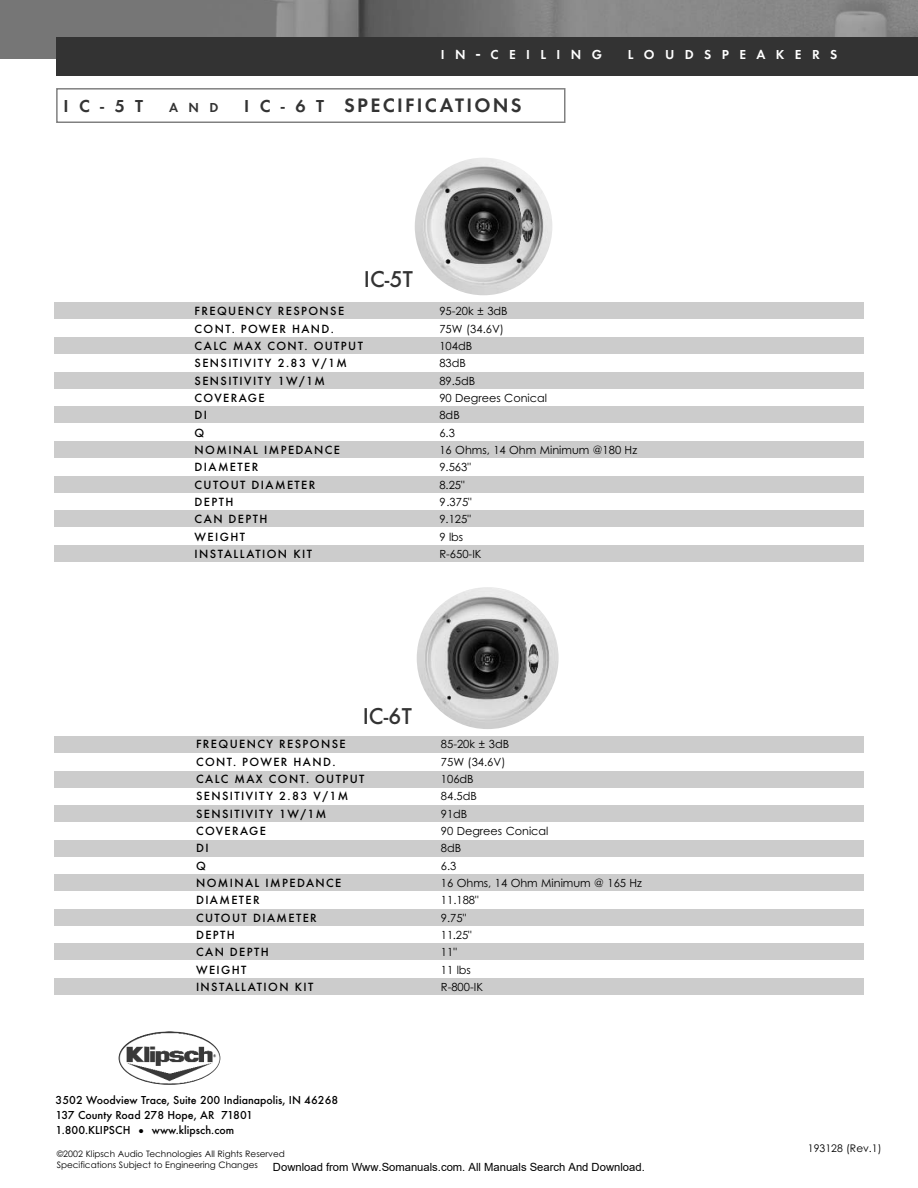
<style>
.page{position:relative;width:918px;height:1188px;background:#fff}
.page>*{position:absolute;margin:0;border:0;box-sizing:border-box;transform-origin:0 0}
.t1{font:500 23.85px "Futura T";color:#333}
.t2{font:600 20.25px "Futura T";letter-spacing:.115em;color:#333}
.t3{font:600 18px "Futura T";color:#333}
.t4{font:600 13.5px "Futura T";letter-spacing:.77em;color:#fff}
.t5{font:600 13.5px "Futura T";color:#333}
.t6{font:500 12.3px "Futura T";letter-spacing:.115em;color:#000}
.t7{font:500 12px/15px "Futura T";color:#000}
.t8{font:11.25px "Century Gothic";color:#000}
.t9{font:11.25px "Arial";color:#000}
.t10{font:10.5px "Century Gothic";color:#000}
.t11{font:8.85px/10.9px "Century Gothic";color:#000}
.s1{font-size:18px}
.s2{font-family:"Century Gothic";font-weight:400;font-size:13.5px}
</style>
<div class="page">
<img style="left:0;top:0;width:918px;height:58px">
<div style="left:56px;top:37px;width:862px;height:39px;background:#333"></div>
<div style="left:54px;top:303px;width:810px;height:16px;background:#ccc"></div>
<div style="left:54px;top:338px;width:810px;height:16px;background:#ccc"></div>
<div style="left:54px;top:372px;width:810px;height:17px;background:#ccc"></div>
<div style="left:54px;top:407px;width:810px;height:16px;background:#ccc"></div>
<div style="left:54px;top:441px;width:810px;height:17px;background:#ccc"></div>
<div style="left:54px;top:476px;width:810px;height:16px;background:#ccc"></div>
<div style="left:54px;top:510px;width:810px;height:17px;background:#ccc"></div>
<div style="left:54px;top:545px;width:810px;height:16px;background:#ccc"></div>
<div style="left:54px;top:736px;width:810px;height:16px;background:#ccc"></div>
<div style="left:54px;top:771px;width:810px;height:16px;background:#ccc"></div>
<div style="left:54px;top:806px;width:810px;height:16px;background:#ccc"></div>
<div style="left:54px;top:840px;width:810px;height:17px;background:#ccc"></div>
<div style="left:54px;top:875px;width:810px;height:16px;background:#ccc"></div>
<div style="left:54px;top:909px;width:810px;height:17px;background:#ccc"></div>
<div style="left:54px;top:944px;width:810px;height:16px;background:#ccc"></div>
<div style="left:54px;top:978px;width:810px;height:17px;background:#ccc"></div>
<img style="left:415px;top:158px;width:137px;height:137px;border-radius:50%">
<img style="left:417px;top:587px;width:142px;height:142px;border-radius:50%">
<div style="left:56px;top:88px;width:510px;height:35px;border:2px solid #808080"></div>
<img style="left:119px;top:1031px;width:101px;height:54px;border-radius:50%">
<p class="t4" style="left:441px;top:49px;width:163px">IN<span class="s1">-</span>CEILING</p>
<p class="t4" style="left:628px;top:49px;width:211px">LOUDSPEAKERS</p>
<h3 class="t3" style="left:64px;top:98px;width:81px">IC-5T</h3>
<p class="t5" style="left:169px;top:101px;width:51px">AND</p>
<h2 class="t2" style="left:244px;top:96px;width:279px"><span class="s1">I C - 6 T</span> SPECIFICATIONS</h2>
<h1 class="t1" style="left:364px;top:270px;width:51px">IC-5T</h1>
<p class="t6" style="left:195px;top:307px;width:151px">FREQUENCY RESPONSE</p>
<p class="t8" style="left:439px;top:307px;width:70px">95-20k ± 3dB</p>
<p class="t6" style="left:195px;top:324px;width:141px">CONT. POWER HAND.</p>
<p class="t8" style="left:439px;top:325px;width:66px">75W (34.6V)</p>
<p class="t6" style="left:195px;top:341px;width:170px">CALC MAX CONT. OUTPUT</p>
<p class="t8" style="left:439px;top:342px;width:34px">104dB</p>
<p class="t6" style="left:195px;top:359px;width:154px">SENSITIVITY 2.83 V/1M</p>
<p class="t8" style="left:439px;top:359px;width:28px">83dB</p>
<p class="t6" style="left:195px;top:376px;width:132px">SENSITIVITY 1W/1M</p>
<p class="t8" style="left:439px;top:377px;width:37px">89.5dB</p>
<p class="t6" style="left:195px;top:393px;width:72px">COVERAGE</p>
<p class="t8" style="left:439px;top:394px;width:109px">90 Degrees Conical</p>
<p class="t6" style="left:195px;top:411px;width:14px">DI</p>
<p class="t8" style="left:439px;top:411px;width:22px">8dB</p>
<p class="t6" style="left:195px;top:428px;width:11px">Q</p>
<p class="t8" style="left:439px;top:428px;width:17px">6.3</p>
<p class="t6" style="left:195px;top:445px;width:147px">NOMINAL IMPEDANCE</p>
<p class="t8" style="left:439px;top:446px;width:199px">16 Ohms, 14 Ohm Minimum @180 Hz</p>
<p class="t6" style="left:195px;top:462px;width:65px">DIAMETER</p>
<p class="t8" style="left:439px;top:463px;width:33px">9.563"</p>
<p class="t6" style="left:195px;top:480px;width:122px">CUTOUT DIAMETER</p>
<p class="t8" style="left:439px;top:480px;width:27px">8.25"</p>
<p class="t6" style="left:195px;top:497px;width:40px">DEPTH</p>
<p class="t8" style="left:439px;top:498px;width:34px">9.375"</p>
<p class="t6" style="left:195px;top:514px;width:74px">CAN DEPTH</p>
<p class="t8" style="left:439px;top:515px;width:33px">9.125"</p>
<p class="t6" style="left:195px;top:532px;width:52px">WEIGHT</p>
<p class="t8" style="left:439px;top:532px;width:25px">9 lbs</p>
<p class="t6" style="left:195px;top:549px;width:119px">INSTALLATION KIT</p>
<p class="t8" style="left:439px;top:550px;width:44px">R-650-IK</p>
<h1 class="t1" style="left:363px;top:707px;width:51px">IC-6T</h1>
<p class="t6" style="left:196px;top:740px;width:151px">FREQUENCY RESPONSE</p>
<p class="t8" style="left:441px;top:740px;width:70px">85-20k ± 3dB</p>
<p class="t6" style="left:196px;top:757px;width:141px">CONT. POWER HAND.</p>
<p class="t8" style="left:441px;top:758px;width:66px">75W (34.6V)</p>
<p class="t6" style="left:196px;top:774px;width:170px">CALC MAX CONT. OUTPUT</p>
<p class="t8" style="left:441px;top:775px;width:34px">106dB</p>
<p class="t6" style="left:196px;top:792px;width:154px">SENSITIVITY 2.83 V/1M</p>
<p class="t8" style="left:441px;top:792px;width:37px">84.5dB</p>
<p class="t6" style="left:196px;top:809px;width:132px">SENSITIVITY 1W/1M</p>
<p class="t8" style="left:441px;top:810px;width:28px">91dB</p>
<p class="t6" style="left:196px;top:826px;width:72px">COVERAGE</p>
<p class="t8" style="left:441px;top:827px;width:109px">90 Degrees Conical</p>
<p class="t6" style="left:196px;top:844px;width:14px">DI</p>
<p class="t8" style="left:441px;top:844px;width:22px">8dB</p>
<p class="t6" style="left:196px;top:861px;width:11px">Q</p>
<p class="t8" style="left:441px;top:862px;width:17px">6.3</p>
<p class="t6" style="left:196px;top:878px;width:147px">NOMINAL IMPEDANCE</p>
<p class="t8" style="left:441px;top:879px;width:203px">16 Ohms, 14 Ohm Minimum @ 165 Hz</p>
<p class="t6" style="left:196px;top:896px;width:65px">DIAMETER</p>
<p class="t8" style="left:441px;top:896px;width:39px">11.188"</p>
<p class="t6" style="left:196px;top:913px;width:122px">CUTOUT DIAMETER</p>
<p class="t8" style="left:441px;top:914px;width:27px">9.75"</p>
<p class="t6" style="left:196px;top:930px;width:40px">DEPTH</p>
<p class="t8" style="left:441px;top:931px;width:32px">11.25"</p>
<p class="t6" style="left:196px;top:948px;width:74px">CAN DEPTH</p>
<p class="t8" style="left:441px;top:948px;width:17px">11"</p>
<p class="t6" style="left:196px;top:965px;width:52px">WEIGHT</p>
<p class="t8" style="left:441px;top:966px;width:32px">11 lbs</p>
<p class="t6" style="left:196px;top:982px;width:119px">INSTALLATION KIT</p>
<p class="t8" style="left:441px;top:983px;width:44px">R-800-IK</p>
<p class="t7" style="left:56px;top:1094px;width:284px">3502 Woodview Trace, Suite 200 Indianapolis, IN 46268<br>137 County Road 278 Hope, AR 71801<br>1.800.KLIPSCH <span class="s2">•</span> www.klipsch.com</p>
<p class="t11" style="left:57px;top:1150px;width:230px">©2002 Klipsch Audio Technologies All Rights Reserved<br>Specifications Subject to Engineering Changes</p>
<p class="t9" style="left:273px;top:1160px;width:373px">Download from Www.Somanuals.com. All Manuals Search And Download.</p>
<p class="t10" style="left:808px;top:1145px;width:75px">193128 (Rev.1)</p>
</div>
